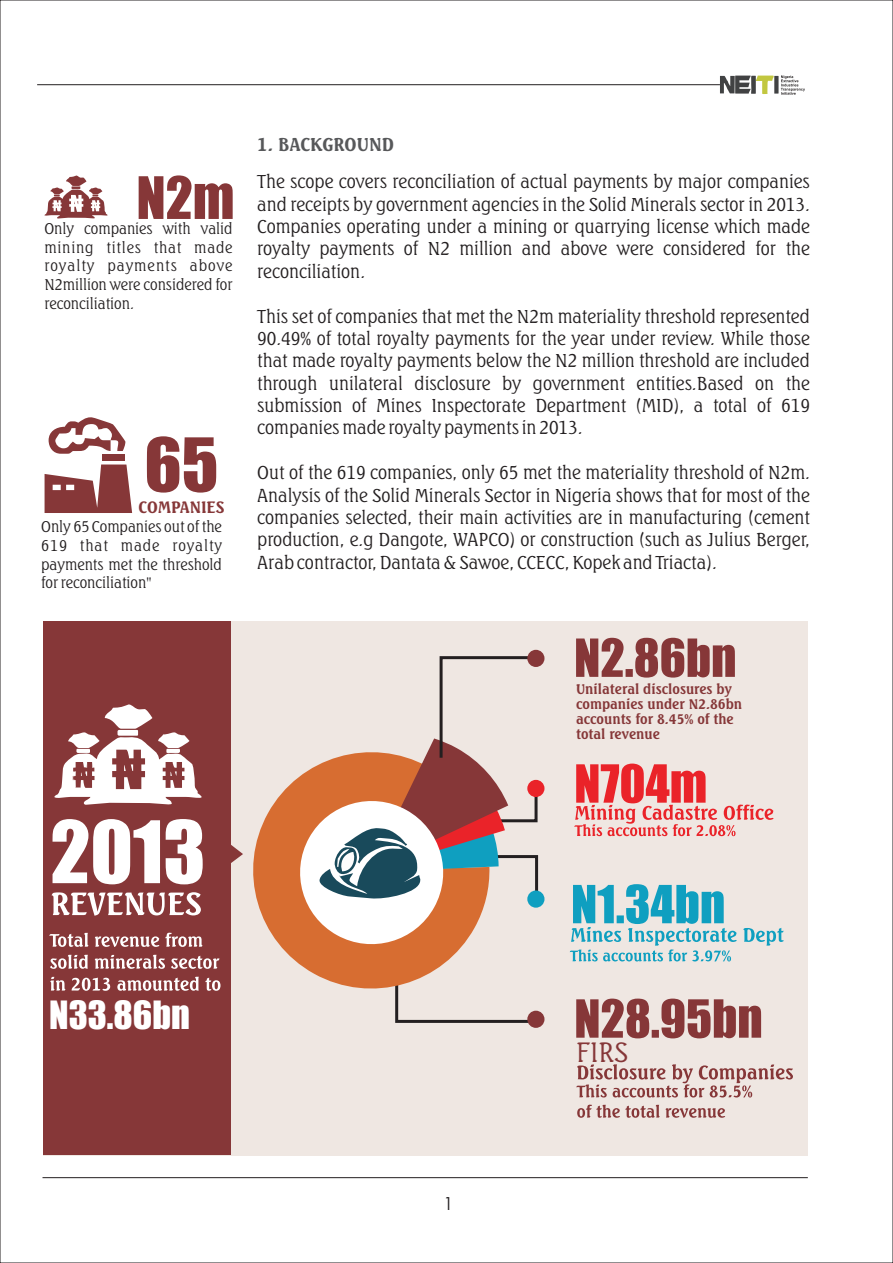
<style>
.page{position:relative;width:893px;height:1263px;background:#fff}
.page>*{position:absolute;margin:0;border:0;box-sizing:border-box;transform-origin:0 0}
.t1{font:68.55px "Impact";color:#863738}
.t2{font:54px "Impact";color:#863738}
.t3{font:36px "Impact";color:#fff}
.t4{font:300 27px "Seagull BT";color:#863738}
.t5{font:300 18px/22.4px "Seagull BT";color:#231f20;text-align:justify}
.t6{font:300 18px "Seagull BT";color:#57585a}
.t7{font:18px "Century Gothic";color:#231f20}
.t8{font:300 15.9px "Seagull BT";color:#863738}
.t9{font:300 15px/18.6px "Seagull BT";color:#231f20;text-align:justify}
.t10{font:300 13.5px/15px "Seagull BT";color:#863738}
</style>
<div class="page">
<svg style="left:49px;top:417px;width:76px;height:37px"></svg>
<div style="left:102px;top:454px;width:23px;height:6px;background:#863738"></div>
<svg style="left:45px;top:464px;width:87px;height:49px"></svg>
<svg style="left:44px;top:176px;width:64px;height:43px"></svg>
<div style="left:231px;top:621px;width:577px;height:534px;background:#efe7e2"></div>
<svg style="left:394px;top:964px;width:144px;height:60px;background:#dbd3cf"></svg>
<div style="left:527px;top:890px;width:17px;height:18px;background:#0f9fc0;border-radius:50%"></div>
<div style="left:527px;top:1011px;width:17px;height:17px;background:#863738;border-radius:50%"></div>
<svg style="left:236px;top:735px;width:254px;height:270px;background:#e6bda5"></svg>
<svg style="left:576px;top:998px;width:185px;height:40px;background:#ab7574"></svg>
<svg style="left:570px;top:884px;width:214px;height:77px;background:#a3ced6"></svg>
<svg style="left:576px;top:1064px;width:217px;height:54px;background:#d7bfbb"></svg>
<div style="left:43px;top:621px;width:188px;height:534px;background:#863738"></div>
<svg style="left:231px;top:834px;width:12px;height:40px"></svg>
<svg style="left:52px;top:892px;width:149px;height:24px"></svg>
<svg style="left:53px;top:819px;width:150px;height:65px"></svg>
<svg style="left:49px;top:933px;width:171px;height:58px"></svg>
<div style="left:527px;top:780px;width:17px;height:17px;background:#ea2329;border-radius:50%"></div>
<svg style="left:290px;top:655px;width:250px;height:299px"></svg>
<div style="left:527px;top:650px;width:17px;height:17px;background:#863738;border-radius:50%"></div>
<svg style="left:574px;top:763px;width:200px;height:73px;background:#eda1a0"></svg>
<svg style="left:576px;top:638px;width:159px;height:40px;background:#ab7574"></svg>
<svg style="left:54px;top:704px;width:148px;height:101px"></svg>
<hr style="left:43px;top:1177px;width:765px;height:1px;background:#231f20">
<hr style="left:37px;top:84px;width:683px;height:1px;background:#231f20">
<svg style="left:720px;top:75px;width:85px;height:20px"></svg>
<h2 class="t2" style="left:136px;top:176px;width:100px">N2m</h2>
<p class="t9" style="left:44px;top:221px;width:190px">Only companies with valid mining titles that made royalty payments above N2million were considered for reconciliation.</p>
<h1 class="t1" style="left:145px;top:437px;width:75px">65</h1>
<p class="t8" style="left:138px;top:501px;width:88px">COMPANIES</p>
<p class="t9" style="left:41px;top:519px;width:182px">Only 65 Companies out of the 619 that made royalty payments met the threshold for reconciliation"</p>
<p class="t6" style="left:257px;top:137px;width:138px">1. BACKGROUND</p>
<p class="t5" style="left:257px;top:172px;width:554px">The scope covers reconciliation of actual payments by major companies and receipts by government agencies in the Solid Minerals sector in 2013.<br>Companies operating under a mining or quarrying license which made royalty payments of N2 million and above were considered for the reconciliation.</p>
<p class="t5" style="left:257px;top:307px;width:554px">This set of companies that met the N2m materiality threshold represented 90.49% of total royalty payments for the year under review. While those that made royalty payments below the N2 million threshold are included through unilateral disclosure by government entities.Based on the submission of Mines Inspectorate Department (MID), a total of 619 companies made royalty payments in 2013.</p>
<p class="t5" style="left:257px;top:463px;width:554px">Out of the 619 companies, only 65 met the materiality threshold of N2m.<br>Analysis of the Solid Minerals Sector in Nigeria shows that for most of the companies selected, their main activities are in manufacturing (cement production, e.g Dangote, WAPCO) or construction (such as Julius Berger, Arab contractor, Dantata &amp; Sawoe, CCECC, Kopek and Triacta).</p>
<p class="t10" style="left:576px;top:683px;width:168px">Unilateral disclosures by companies under N2.86bn accounts for 8.45% of the total revenue</p>
<h3 class="t3" style="left:49px;top:1001px;width:142px">N33.86bn</h3>
<p class="t7" style="left:444px;top:1196px;width:11px">1</p>
<h3 class="t4" style="left:576px;top:1042px;width:53px">FIRS</h3>
</div>
